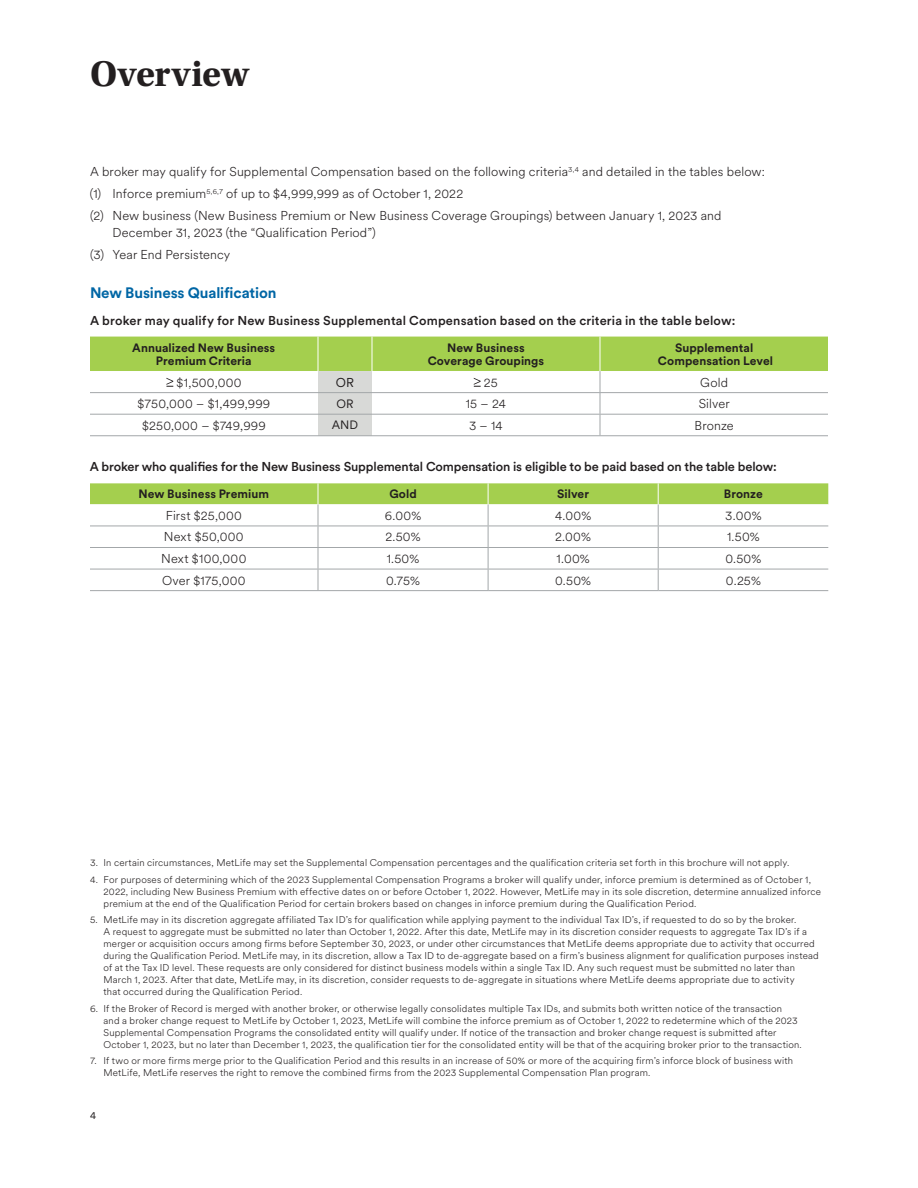
<style>
.page{position:relative;width:918px;height:1188px;background:#fff}
.page>*{position:absolute;margin:0;border:0;box-sizing:border-box;transform-origin:0 0}
.t1{font:700 37.5px "Utopia Std";letter-spacing:.005em;color:#231f20}
.t2{font:700 15px "Met Life Circular";letter-spacing:-.01em;color:#0066a5}
.t3{font:300 12.75px/21.8px "Met Life Circular";letter-spacing:.01em;color:#231f20}
.t4{font:500 12.75px "Met Life Circular";letter-spacing:-.01em;color:#231f20}
.t5{font:500 12.75px "Met Life Circular";letter-spacing:.015em;color:#231f20}
.t6{font:12.75px "Met Life Circular";color:#231f20}
.t7{font:700 12px/13.5px "Met Life Circular";letter-spacing:.005em;color:#231f20;text-align:center}
.t8{font:12px "Met Life Circular";color:#231f20}
.t9{font:10.5px "Met Life Circular";color:#231f20}
.t10{font:300 9.75px/12px "Met Life Circular";letter-spacing:.02em;color:#231f20}
</style>
<div class="page">
<svg style="left:90px;top:337px;width:738px;height:99px"></svg>
<hr style="left:90px;top:590px;width:228px;height:1px;background:#a3a7a9">
<hr style="left:318px;top:590px;width:170px;height:1px;background:#a3a7a9">
<hr style="left:488px;top:590px;width:170px;height:1px;background:#a3a7a9">
<hr style="left:658px;top:590px;width:170px;height:1px;background:#a3a7a9">
<svg style="left:90px;top:483px;width:738px;height:107px"></svg>
<h1 class="t1" style="left:90px;top:52px;width:160px">Overview</h1>
<p class="t3" style="left:90px;top:160px;width:677px">A broker may qualify for Supplemental Compensation based on the following criteria<sup>3,4</sup> and detailed in the tables below: (1) Inforce premium<sup>5,6,7</sup> of up to $4,999,999 as of October 1, 2022<br>(2) New business (New Business Premium or New Business Coverage Groupings) between January 1, 2023 and</p>
<h3 class="t3" style="left:90px;top:221px;width:287px;text-indent:23px">December 31, 2023 (the “Qualification Period”) (3) Year End Persistency</h3>
<h2 class="t2" style="left:90px;top:283px;width:188px">New Business Qualification</h2>
<h3 class="t5" style="left:90px;top:311px;width:647px">A broker may qualify for New Business Supplemental Compensation based on the criteria in the table below:</h3>
<p class="t7" style="left:132px;top:340px;width:144px">Annualized New Business<br>Premium Criteria</p>
<p class="t7" style="left:428px;top:340px;width:118px">New Business<br>Coverage Groupings</p>
<p class="t7" style="left:658px;top:340px;width:117px">Supplemental<br>Compensation Level</p>
<h3 class="t3" style="left:177px;top:371px;width:66px">$1,500,000</h3>
<h3 class="t6" style="left:336px;top:374px;width:20px">OR</h3>
<h3 class="t3" style="left:484px;top:371px;width:15px">25</h3>
<h3 class="t3" style="left:700px;top:371px;width:29px">Gold</h3>
<h3 class="t3" style="left:138px;top:392px;width:134px">$750,000 – $1,499,999</h3>
<p class="t8" style="left:336px;top:396px;width:19px">OR</p>
<h3 class="t3" style="left:466px;top:392px;width:42px">15 – 24</h3>
<h3 class="t3" style="left:699px;top:392px;width:32px">Silver</h3>
<h3 class="t3" style="left:142px;top:414px;width:125px">$250,000 – $749,999</h3>
<p class="t8" style="left:332px;top:417px;width:28px">AND</p>
<h3 class="t3" style="left:469px;top:414px;width:35px">3 – 14</h3>
<h3 class="t3" style="left:695px;top:414px;width:41px">Bronze</h3>
<h3 class="t4" style="left:90px;top:458px;width:688px">A broker who qualifies for the New Business Supplemental Compensation is eligible to be paid based on the table below:</h3>
<p class="t7" style="left:139px;top:487px;width:132px">New Business Premium</p>
<p class="t7" style="left:389px;top:487px;width:29px">Gold</p>
<p class="t7" style="left:557px;top:487px;width:33px">Silver</p>
<p class="t7" style="left:724px;top:487px;width:41px">Bronze</p>
<h3 class="t3" style="left:166px;top:504px;width:78px">First $25,000</h3>
<h3 class="t3" style="left:385px;top:504px;width:38px">6.00%</h3>
<h3 class="t3" style="left:555px;top:504px;width:38px">4.00%</h3>
<h3 class="t3" style="left:725px;top:504px;width:38px">3.00%</h3>
<h3 class="t3" style="left:164px;top:526px;width:81px">Next $50,000</h3>
<h3 class="t3" style="left:385px;top:526px;width:37px">2.50%</h3>
<h3 class="t3" style="left:555px;top:526px;width:37px">2.00%</h3>
<h3 class="t3" style="left:727px;top:526px;width:34px">1.50%</h3>
<h3 class="t3" style="left:161px;top:547px;width:87px">Next $100,000</h3>
<h3 class="t3" style="left:387px;top:547px;width:34px">1.50%</h3>
<h3 class="t3" style="left:557px;top:547px;width:35px">1.00%</h3>
<h3 class="t3" style="left:725px;top:547px;width:37px">0.50%</h3>
<h3 class="t3" style="left:162px;top:569px;width:85px">Over $175,000</h3>
<h3 class="t3" style="left:386px;top:569px;width:36px">0.75%</h3>
<h3 class="t3" style="left:555px;top:569px;width:37px">0.50%</h3>
<h3 class="t3" style="left:726px;top:569px;width:36px">0.25%</h3>
<p class="t10" style="left:90px;top:856px;width:701px">3. In certain circumstances, MetLife may set the Supplemental Compensation percentages and the qualification criteria set forth in this brochure will not apply.</p>
<p class="t10" style="left:104px;top:873px;width:719px;text-indent:-14px">4. For purposes of determining which of the 2023 Supplemental Compensation Programs a broker will qualify under, inforce premium is determined as of October 1,<br>2022, including New Business Premium with effective dates on or before October 1, 2022. However, MetLife may in its sole discretion, determine annualized inforce premium at the end of the Qualification Period for certain brokers based on changes in inforce premium during the Qualification Period.</p>
<p class="t10" style="left:104px;top:913px;width:717px;text-indent:-14px">5. MetLife may in its discretion aggregate affiliated Tax ID’s for qualification while applying payment to the individual Tax ID’s, if requested to do so by the broker.<br>A request to aggregate must be submitted no later than October 1, 2022. After this date, MetLife may in its discretion consider requests to aggregate Tax ID’s if a merger or acquisition occurs among firms before September 30, 2023, or under other circumstances that MetLife deems appropriate due to activity that occurred during the Qualification Period. MetLife may, in its discretion, allow a Tax ID to de-aggregate based on a firm’s business alignment for qualification purposes instead of at the Tax ID level. These requests are only considered for distinct business models within a single Tax ID. Any such request must be submitted no later than March 1, 2023. After that date, MetLife may, in its discretion, consider requests to de-aggregate in situations where MetLife deems appropriate due to activity<br>that occurred during the Qualification Period.</p>
<p class="t10" style="left:104px;top:1002px;width:700px;text-indent:-14px">6. If the Broker of Record is merged with another broker, or otherwise legally consolidates multiple Tax IDs, and submits both written notice of the transaction<br>and a broker change request to MetLife by October 1, 2023, MetLife will combine the inforce premium as of October 1, 2022 to redetermine which of the 2023<br>Supplemental Compensation Programs the consolidated entity will qualify under. If notice of the transaction and broker change request is submitted after October 1, 2023, but no later than December 1, 2023, the qualification tier for the consolidated entity will be that of the acquiring broker prior to the transaction.</p>
<p class="t10" style="left:103px;top:1054px;width:691px;text-indent:-13px">7. If two or more firms merge prior to the Qualification Period and this results in an increase of 50% or more of the acquiring firm’s inforce block of business with<br>MetLife, MetLife reserves the right to remove the combined firms from the 2023 Supplemental Compensation Plan program.</p>
<p class="t9" style="left:90px;top:1109px;width:8px">4</p>
</div>
